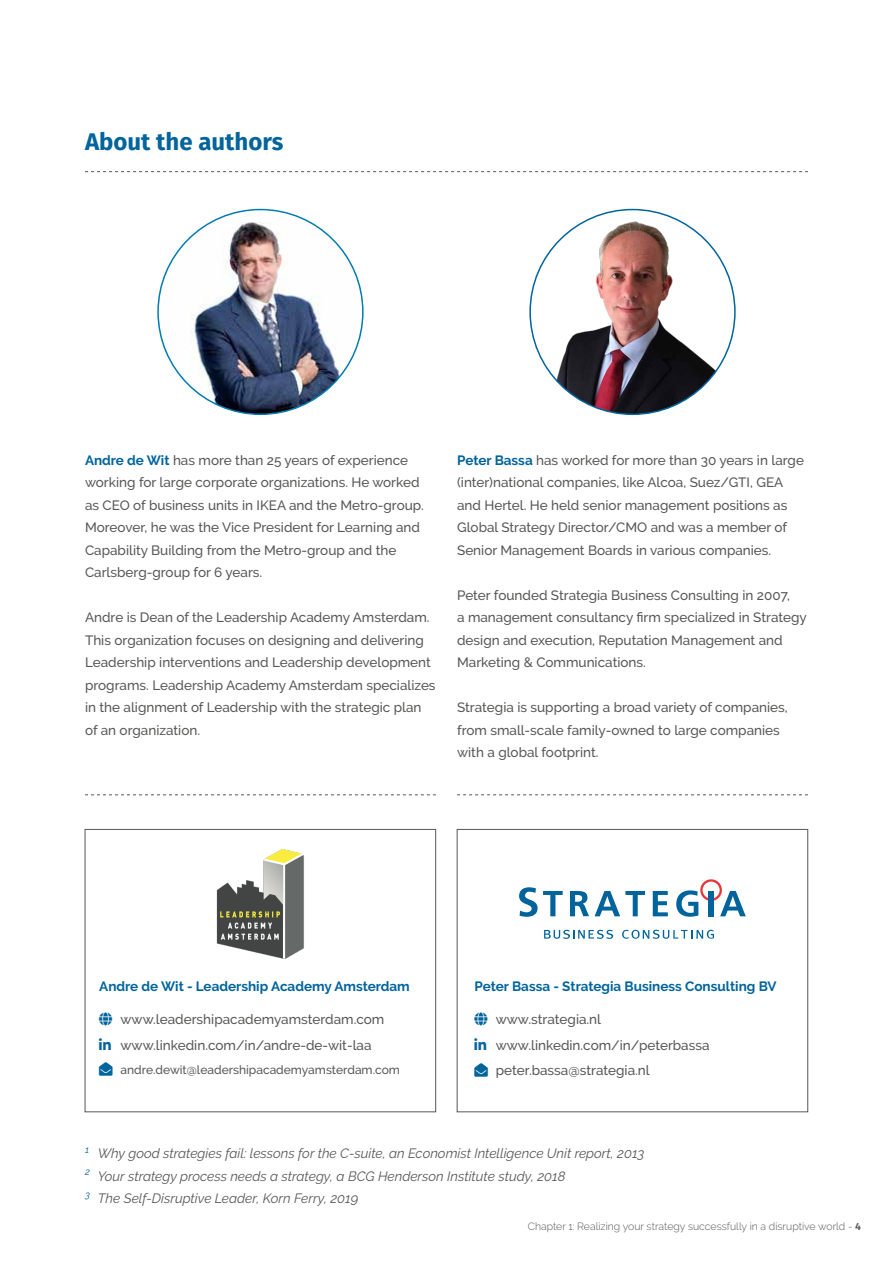
<style>
.page{position:relative;width:893px;height:1263px;background:#fff}
.page>*{position:absolute;margin:0;border:0;box-sizing:border-box;transform-origin:0 0}
.t1{font:700 24px "Fira Sans";color:#00649c}
.t2{font:500 13.5px/22.5px "Raleway";color:#575756}
.t3{font:italic 13.5px/22.5px "Raleway";color:#575756}
.t4{font:700 13.5px "Raleway";color:#00649c}
.t5{font:500 12px "Raleway";color:#575756}
.t6{font:300 10.5px "Raleway";color:#575756}
.s1{font-weight:700;color:#00649c}
.s2{font-family:"Fira Sans";font-weight:600}
</style>
<div class="page">
<div style="left:85px;top:829px;width:351px;height:283px;border:1px solid #575756"></div>
<div style="left:457px;top:829px;width:351px;height:283px;border:1px solid #575756"></div>
<svg style="left:85px;top:171px;width:723px;height:1px"></svg>
<img style="left:158px;top:215px;width:205px;height:199px">
<img style="left:530px;top:210px;width:205px;height:204px;border-radius:102px">
<svg style="left:85px;top:794px;width:351px;height:1px"></svg>
<svg style="left:457px;top:794px;width:351px;height:1px"></svg>
<svg style="left:519px;top:887px;width:44px;height:30px"></svg>
<svg style="left:570px;top:891px;width:19px;height:25px"></svg>
<svg style="left:595px;top:891px;width:50px;height:25px"></svg>
<svg style="left:653px;top:891px;width:15px;height:25px"></svg>
<svg style="left:676px;top:879px;width:70px;height:38px"></svg>
<svg style="left:544px;top:930px;width:69px;height:9px"></svg>
<svg style="left:622px;top:930px;width:92px;height:9px"></svg>
<img style="left:216px;top:850px;width:88px;height:109px">
<h1 class="t1" style="left:85px;top:121px;width:200px">About the authors</h1>
<p class="t2" style="left:85px;top:448px;width:340px"><span class="s1">Andre de Wit</span> has more than 25 years of experience working for large corporate organizations. He worked as CEO of business units in IKEA and the Metro-group.<br>Moreover, he was the Vice President for Learning and Capability Building from the Metro-group and the Carlsberg-group for 6 years.</p>
<p class="t2" style="left:85px;top:606px;width:352px">Andre is Dean of the Leadership Academy Amsterdam.<br>This organization focuses on designing and delivering Leadership interventions and Leadership development programs. Leadership Academy Amsterdam specializes in the alignment of Leadership with the strategic plan of an organization.</p>
<p class="t2" style="left:457px;top:448px;width:348px"><span class="s1">Peter Bassa</span> has worked for more than 30 years in large (inter)national companies, like Alcoa, Suez/GTI, GEA and Hertel. He held senior management positions as Global Strategy Director/CMO and was a member of Senior Management Boards in various companies.</p>
<p class="t2" style="left:457px;top:583px;width:351px">Peter founded Strategia Business Consulting in 2007,<br>a management consultancy firm specialized in Strategy design and execution, Reputation Management and Marketing &amp; Communications.</p>
<p class="t2" style="left:457px;top:696px;width:332px">Strategia is supporting a broad variety of companies, from small-scale family-owned to large companies with a global footprint.</p>
<p class="t4" style="left:99px;top:978px;width:312px">Andre de Wit - Leadership Academy Amsterdam</p>
<p class="t4" style="left:474px;top:978px;width:304px">Peter Bassa - Strategia Business Consulting BV</p>
<p class="t2" style="left:121px;top:1006px;width:265px;line-height:25.5px">www.leadershipacademyamsterdam.com www.linkedin.com/in/andre-de-wit-laa</p>
<p class="t2" style="left:496px;top:1006px;width:215px;line-height:25.5px">www.strategia.nl www.linkedin.com/in/peterbassa</p>
<p class="t5" style="left:121px;top:1063px;width:281px">andre.dewit@leadershipacademyamsterdam.com</p>
<p class="t2" style="left:496px;top:1059px;width:155px">peter.bassa@strategia.nl</p>
<p class="t3" style="left:85px;top:1142px;width:561px"><sup>1</sup> Why good strategies fail: lessons for the C-suite, an Economist Intelligence Unit report, 2013<br><sup>2</sup> Your strategy process needs a strategy, a BCG Henderson Institute study, 2018<br><sup>3</sup> The Self-Disruptive Leader, Korn Ferry, 2019</p>
<p class="t6" style="left:528px;top:1220px;width:335px">Chapter 1: Realizing your strategy successfully in a disruptive world - <span class="s2">4</span></p>
</div>
